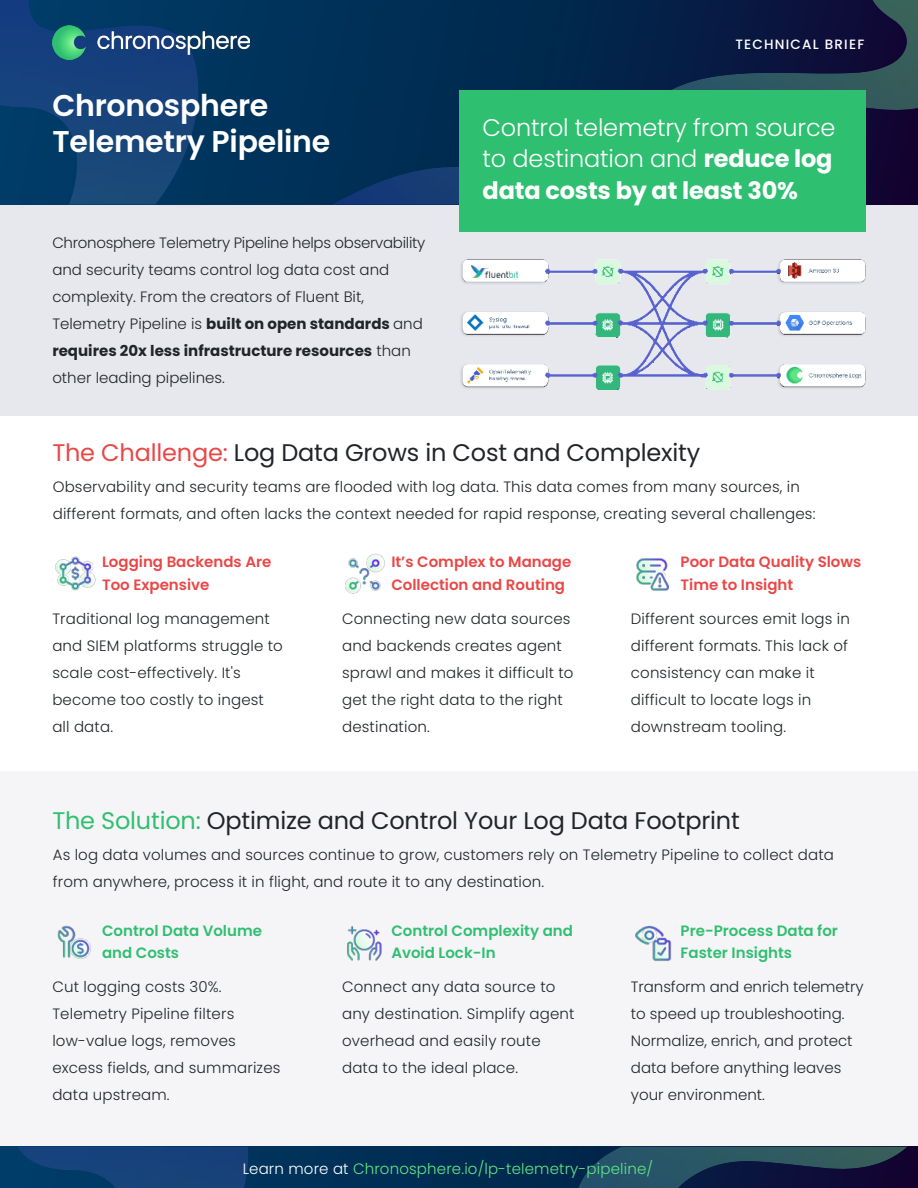
<style>
.page{position:relative;width:918px;height:1188px;background:#fff}
.page>*{position:absolute;margin:0;border:0;box-sizing:border-box;transform-origin:0 0}
.t1{font:600 30px/36px "Poppins";letter-spacing:-.01em;color:#fff}
.t2{font:24px "Poppins";letter-spacing:-.01em;color:#212529}
.t3{font:300 24px/31.5px "Poppins";letter-spacing:-.01em;color:#fff}
.t4{font:300 15px/27px "Poppins";letter-spacing:.01em;color:#212529}
.t5{font:600 15px/22.5px "Poppins";color:#ea4747}
.t6{font:600 15px/22.5px "Poppins";color:#31bf71}
.t7{font:300 15px "Poppins";letter-spacing:.01em;color:#5fe684}
.t8{font:500 13.5px "Poppins";letter-spacing:.09em;color:#fff}
.s1{font-weight:700}
.s2{color:#ea4747}
.s3{color:#31bf71}
.s4{color:#fff}
</style>
<div class="page">
<div style="left:0;top:204px;width:918px;height:212px;background:#e7e8ee"></div>
<div style="left:0;top:771px;width:918px;height:417px;background:#f5f5f8"></div>
<div style="left:0;top:0;width:918px;height:204px;background:#00335b"></div>
<svg style="left:334px;top:0;width:584px;height:204px;fill:#032a4f"></svg>
<svg style="left:0;top:0;width:198px;height:204px"></svg>
<div style="left:459px;top:91px;width:406px;height:141px;background:#2fbf71"></div>
<img style="left:52px;top:26px;width:197px;height:34px">
<img style="left:55px;top:556px;width:41px;height:35px">
<img style="left:636px;top:558px;width:33px;height:33px">
<img style="left:345px;top:553px;width:40px;height:41px">
<img style="left:57px;top:925px;width:34px;height:34px">
<img style="left:347px;top:926px;width:35px;height:35px">
<img style="left:635px;top:925px;width:37px;height:36px">
<svg style="left:0;top:1147px;width:918px;height:41px;background:#002d54"></svg>
<svg style="left:578px;top:1147px;width:330px;height:41px;background:#1d3852"></svg>
<svg style="left:17px;top:1147px;width:231px;height:41px;background:#124076"></svg>
<img style="left:461px;top:259px;width:404px;height:131px">
<div style="left:465px;top:262px;width:54px;height:18px;background:#fff"></div>
<img style="left:471px;top:266px;width:47px;height:11px">
<h1 class="t1" style="left:52px;top:91px;width:280px">Chronosphere<br>Telemetry Pipeline</h1>
<p class="t4" style="left:52px;top:229px;width:375px">Chronosphere Telemetry Pipeline helps observability and security teams control log data cost and complexity. From the creators of Fluent Bit, Telemetry Pipeline is <span class="s1">built on open standards</span> and <span class="s1">requires 20x less infrastructure resources</span> than other leading pipelines.</p>
<p class="t8" style="left:735px;top:36px;width:130px">TECHNICAL BRIEF</p>
<h2 class="t3" style="left:483px;top:112px;width:354px">Control telemetry from source to destination and <span class="s1">reduce log data costs by at least 30%</span></h2>
<h2 class="t2" style="left:52px;top:442px;width:649px"><span class="s2">The Challenge:</span> Log Data Grows in Cost and Complexity</h2>
<p class="t4" style="left:53px;top:473px;width:764px">Observability and security teams are flooded with log data. This data comes from many sources, in different formats, and often lacks the context needed for rapid response, creating several challenges:</p>
<p class="t5" style="left:102px;top:552px;width:171px">Logging Backends Are<br>Too Expensive</p>
<p class="t4" style="left:52px;top:605px;width:232px">Traditional log management and SIEM platforms struggle to scale cost-effectively. It's become too costly to ingest all data.</p>
<p class="t5" style="left:391px;top:552px;width:182px">It’s Complex to Manage<br>Collection and Routing</p>
<p class="t4" style="left:342px;top:605px;width:233px">Connecting new data sources and backends creates agent sprawl and makes it difficult to get the right data to the right destination.</p>
<p class="t5" style="left:681px;top:552px;width:182px">Poor Data Quality Slows<br>Time to Insight</p>
<p class="t4" style="left:631px;top:605px;width:221px">Different sources emit logs in different formats. This lack of consistency can make it difficult to locate logs in downstream tooling.</p>
<h2 class="t2" style="left:52px;top:811px;width:689px"><span class="s3">The Solution:</span> Optimize and Control Your Log Data Footprint</h2>
<p class="t4" style="left:53px;top:842px;width:783px">As log data volumes and sources continue to grow, customers rely on Telemetry Pipeline to collect data from anywhere, process it in flight, and route it to any destination.</p>
<p class="t6" style="left:102px;top:921px;width:161px">Control Data Volume and Costs</p>
<p class="t4" style="left:52px;top:974px;width:230px">Cut logging costs 30%.<br>Telemetry Pipeline filters low-value logs, removes excess fields, and summarizes data upstream.</p>
<p class="t6" style="left:391px;top:921px;width:183px">Control Complexity and<br>Avoid Lock-In</p>
<p class="t4" style="left:342px;top:974px;width:234px">Connect any data source to any destination. Simplify agent overhead and easily route data to the ideal place.</p>
<p class="t6" style="left:681px;top:921px;width:159px">Pre-Process Data for<br>Faster Insights</p>
<p class="t4" style="left:631px;top:974px;width:234px">Transform and enrich telemetry to speed up troubleshooting.<br>Normalize, enrich, and protect data before anything leaves your environment.</p>
<p class="t7" style="left:243px;top:1160px;width:412px"><span class="s4">Learn more at</span> Chronosphere.io/lp-telemetry-pipeline/</p>
</div>
